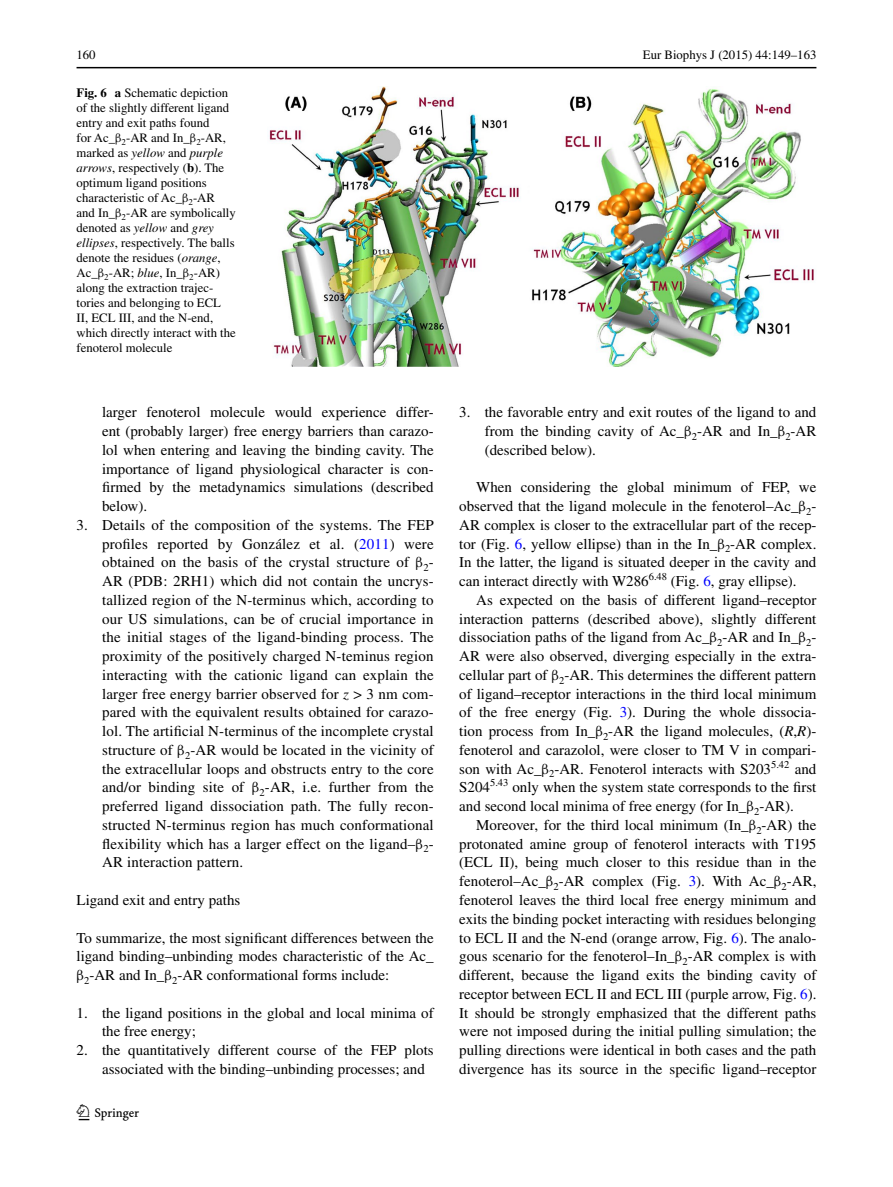
<style>
.page{position:relative;width:893px;height:1187px;background:#fff}
.page>*{position:absolute;margin:0;border:0;box-sizing:border-box;transform-origin:0 0}
.t1{font:22.5px "Springnew";color:#000}
.t2{font:15px/18.8px "Times";color:#000;text-align:justify}
.t3{font:12.75px/15px "Times";color:#000}
.s1{font-weight:700}
.s2{font-family:"MTGU"}
.s3{font-style:italic}
.s4{color:#00f}
</style>
<div class="page">
<hr style="left:77px;top:67px;width:739px;height:1px;background:#000">
<img style="left:269px;top:87px;width:545px;height:279px">
<p class="t3" style="left:77px;top:48px;width:21px">160</p>
<p class="t3" style="left:643px;top:48px;width:175px">Eur Biophys J (2015) 44:149–163</p>
<p class="t3" style="left:77px;top:85px;width:161px"><span class="s1">Fig. 6 a</span> Schematic depiction of the slightly different ligand entry and exit paths found<br>for Ac_<span class="s2">β</span><sub>2</sub>-AR and In_<span class="s2">β</span><sub>2</sub>-AR, marked as <span class="s3">yellow</span> and <span class="s3">purple arrows</span>, respectively (<span class="s1">b</span>). The optimum ligand positions characteristic of Ac_<span class="s2">β</span><sub>2</sub>-AR and In_<span class="s2">β</span><sub>2</sub>-AR are symbolically denoted as <span class="s3">yellow</span> and <span class="s3">grey ellipses</span>, respectively. The balls denote the residues (<span class="s3">orange</span>,<br>Ac_<span class="s2">β</span><sub>2</sub>-AR; <span class="s3">blue</span>, In_<span class="s2">β</span><sub>2</sub>-AR) along the extraction trajec&shy;tories and belonging to ECL<br>II, ECL III, and the N-end, which directly interact with the fenoterol molecule</p>
<p class="t2" style="left:102px;top:402px;width:333px">larger fenoterol molecule would experience differ&shy;ent (probably larger) free energy barriers than carazo&shy;lol when entering and leaving the binding cavity. The importance of ligand physiological character is con&shy;firmed by the metadynamics simulations (described below).</p>
<p class="t2" style="left:102px;top:515px;width:333px;text-indent:-26px">3. Details of the composition of the systems. The FEP profiles reported by González et al. (<span class="s4">2011</span>) were obtained on the basis of the crystal structure of <span class="s2">β</span><sub>2</sub>- AR (PDB: 2RH1) which did not contain the uncrys&shy;tallized region of the N-terminus which, according to our US simulations, can be of crucial importance in the initial stages of the ligand-binding process. The proximity of the positively charged N-teminus region interacting with the cationic ligand can explain the larger free energy barrier observed for <span class="s3">z</span> &gt; 3 nm com&shy;pared with the equivalent results obtained for carazo&shy;lol. The artificial N-terminus of the incomplete crystal structure of <span class="s2">β</span><sub>2</sub>-AR would be located in the vicinity of the extracellular loops and obstructs entry to the core and/or binding site of <span class="s2">β</span><sub>2</sub>-AR, i.e. further from the preferred ligand dissociation path. The fully recon&shy;structed N-terminus region has much conformational flexibility which has a larger effect on the ligand–<span class="s2">β</span><sub>2</sub>- AR interaction pattern.</p>
<p class="t2" style="left:77px;top:890px;width:165px">Ligand exit and entry paths</p>
<p class="t2" style="left:77px;top:927px;width:359px">To summarize, the most significant differences between the ligand binding–unbinding modes characteristic of the Ac_ <span class="s2">β</span><sub>2</sub>-AR and In_<span class="s2">β</span><sub>2</sub>-AR conformational forms include:</p>
<p class="t2" style="left:102px;top:1002px;width:333px;text-indent:-26px">1. the ligand positions in the global and local minima of the free energy;</p>
<p class="t2" style="left:102px;top:1040px;width:333px;text-indent:-26px">2. the quantitatively different course of the FEP plots associated with the binding–unbinding processes; and</p>
<h1 class="t1" style="left:79px;top:1104px;width:62px">1 3</h1>
<p class="t2" style="left:485px;top:402px;width:333px;text-indent:-26px">3. the favorable entry and exit routes of the ligand to and from the binding cavity of Ac_<span class="s2">β</span><sub>2</sub>-AR and In_<span class="s2">β</span><sub>2</sub>-AR (described below).</p>
<p class="t2" style="left:459px;top:477px;width:359px;text-indent:17px">When considering the global minimum of FEP, we observed that the ligand molecule in the fenoterol–Ac_<span class="s2">β</span><sub>2</sub>- AR complex is closer to the extracellular part of the recep&shy;tor (Fig. <span class="s4">6</span>, yellow ellipse) than in the In_<span class="s2">β</span><sub>2</sub>-AR complex.<br>In the latter, the ligand is situated deeper in the cavity and can interact directly with W286<sup>6.48</sup> (Fig. <span class="s4">6</span>, gray ellipse).</p>
<p class="t2" style="left:459px;top:590px;width:359px;text-indent:17px">As expected on the basis of different ligand–receptor interaction patterns (described above), slightly different dissociation paths of the ligand from Ac_<span class="s2">β</span><sub>2</sub>-AR and In_<span class="s2">β</span><sub>2</sub>- AR were also observed, diverging especially in the extra&shy;cellular part of <span class="s2">β</span><sub>2</sub>-AR. This determines the different pattern of ligand–receptor interactions in the third local minimum of the free energy (Fig. <span class="s4">3</span>). During the whole dissocia&shy;tion process from In_<span class="s2">β</span><sub>2</sub>-AR the ligand molecules, (<span class="s3">R</span>,<span class="s3">R</span>)- fenoterol and carazolol, were closer to TM V in compari&shy;son with Ac_<span class="s2">β</span><sub>2</sub>-AR. Fenoterol interacts with S203<sup>5.42</sup> and S204<sup>5.43</sup> only when the system state corresponds to the first and second local minima of free energy (for In_<span class="s2">β</span><sub>2</sub>-AR).</p>
<p class="t2" style="left:459px;top:815px;width:359px;text-indent:17px">Moreover, for the third local minimum (In_<span class="s2">β</span><sub>2</sub>-AR) the protonated amine group of fenoterol interacts with T195 (ECL II), being much closer to this residue than in the fenoterol–Ac_<span class="s2">β</span><sub>2</sub>-AR complex (Fig. <span class="s4">3</span>). With Ac_<span class="s2">β</span><sub>2</sub>-AR, fenoterol leaves the third local free energy minimum and exits the binding pocket interacting with residues belonging to ECL II and the N-end (orange arrow, Fig. <span class="s4">6</span>). The analo&shy;gous scenario for the fenoterol–In_<span class="s2">β</span><sub>2</sub>-AR complex is with different, because the ligand exits the binding cavity of receptor between ECL II and ECL III (purple arrow, Fig. <span class="s4">6</span>).<br>It should be strongly emphasized that the different paths were not imposed during the initial pulling simulation; the pulling directions were identical in both cases and the path divergence has its source in the specific ligand–receptor</p>
</div>
